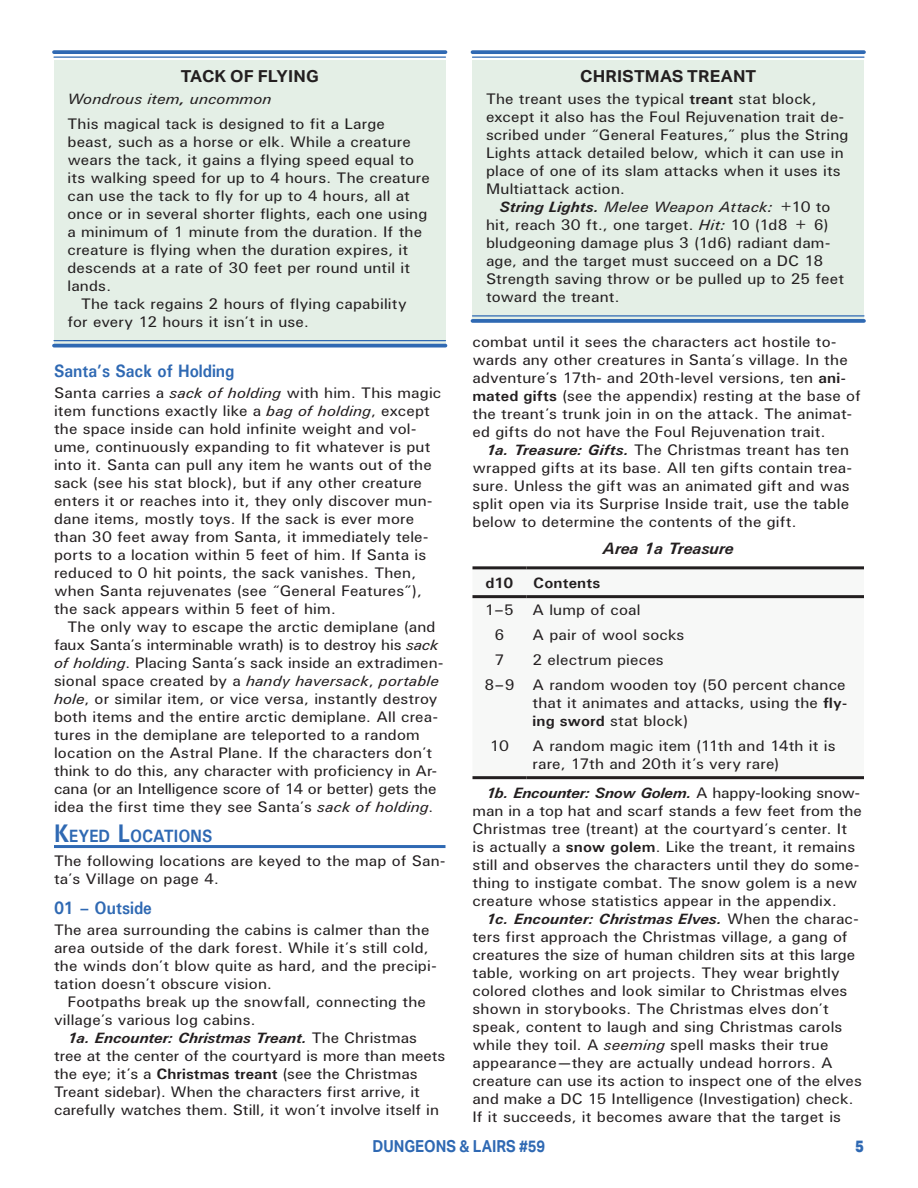
<style>
.page{position:relative;width:918px;height:1188px;background:#fff}
.page>*{position:absolute;margin:0;border:0;box-sizing:border-box;transform-origin:0 0}
.p_H4{font:700 18px "U001";color:#2f69b3;scale:.9 1}
.p_H3{font:700 17.85px "U001";color:#2f69b3;scale:.9 1}
.P_Breakout_Box_Title{font:700 16.5px "Aktiv Grotesk";letter-spacing:.01em;color:#231f20;scale:1.05 1}
.t1{font:700 16.5px "Aktiv Grotesk";color:#2f69b3;scale:.9 1}
.p_Table_Title{font:italic 700 16.5px "U001";color:#231f20}
.t2{font:800 16.5px "Aktiv Grotesk";color:#2f69b3;scale:.9 1}
.p_body{font:15px/18px "U001";letter-spacing:.005em;color:#231f20;scale:1.05 1}
.p_body_no_indent{font:15px/18px "U001";letter-spacing:.01em;color:#231f20;scale:1.05 1}
.p_Breakout_Box{font:15px/18px "U001";letter-spacing:.01em;color:#231f20;scale:1.05 1}
.p_table_body{font:15px/18px "U001";letter-spacing:.01em;color:#231f20;text-align:justify;scale:1.05 1}
.p_Breakout_Box-2{font:italic 15px "U001";letter-spacing:.005em;color:#231f20;scale:1.05 1}
.p_table_header{font:700 15px "U001";letter-spacing:.01em;color:#231f20;scale:1.05 1}
.s1{font-style:italic}
.s2{font-size:25.5px}
.s3{font-weight:700;font-style:italic}
.s4{font-weight:700}
</style>
<div class="page">
<div style="left:54px;top:61px;width:392px;height:283px;background:#e4efe6"></div>
<svg style="left:54px;top:344px;width:392px;height:4px;background:#487bbc"></svg>
<hr style="left:54px;top:340px;width:392px;height:1px;background:#2f69b3">
<svg style="left:54px;top:50px;width:392px;height:4px;background:#3b72b7"></svg>
<hr style="left:54px;top:56px;width:392px;height:2px;background:#2f69b3">
<hr style="left:54px;top:845px;width:392px;height:3px;background:#2f69b3">
<div style="left:472px;top:61px;width:392px;height:258px;background:#e4efe6"></div>
<svg style="left:472px;top:319px;width:392px;height:4px;background:#3b72b7"></svg>
<hr style="left:472px;top:315px;width:392px;height:2px;background:#2f69b3">
<svg style="left:472px;top:50px;width:392px;height:4px;background:#3d73b8"></svg>
<hr style="left:472px;top:57px;width:392px;height:1px;background:#2f69b3">
<svg style="left:472px;top:569px;width:392px;height:30px"></svg>
<hr style="left:472px;top:566px;width:54px;height:3px;background:#231f20">
<hr style="left:526px;top:566px;width:338px;height:3px;background:#231f20">
<hr style="left:472px;top:595px;width:54px;height:3px;background:#231f20">
<hr style="left:526px;top:595px;width:338px;height:3px;background:#231f20">
<hr style="left:472px;top:776px;width:54px;height:3px;background:#231f20">
<hr style="left:526px;top:776px;width:338px;height:3px;background:#231f20">
<p class="P_Breakout_Box_Title" style="left:181px;top:67px;width:133px">TACK OF FLYING</p>
<p class="p_Breakout_Box-2" style="left:68px;top:89px;width:196px">Wondrous item, uncommon</p>
<p class="p_Breakout_Box" style="left:68px;top:114px;width:347px">This magical tack is designed to fit a Large beast, such as a horse or elk. While a creature wears the tack, it gains a flying speed equal to its walking speed for up to 4 hours. The creature can use the tack to fly for up to 4 hours, all at once or in several shorter flights, each one using a minimum of 1 minute from the duration. If the creature is flying when the duration expires, it descends at a rate of 30 feet per round until it lands.</p>
<p class="p_Breakout_Box" style="left:68px;top:294px;width:325px;text-indent:14px">The tack regains 2 hours of flying capability for every 12 hours it isn’t in use.</p>
<p class="p_H4" style="left:54px;top:359px;width:202px">Santa’s Sack of Holding</p>
<p class="p_body_no_indent" style="left:54px;top:384px;width:370px">Santa carries a <span class="s1">sack of holding</span> with him. This magic item functions exactly like a <span class="s1">bag of holding</span>, except the space inside can hold infinite weight and vol&shy;ume, continuously expanding to fit whatever is put into it. Santa can pull any item he wants out of the sack (see his stat block), but if any other creature enters it or reaches into it, they only discover mun&shy;dane items, mostly toys. If the sack is ever more than 30 feet away from Santa, it immediately tele&shy;ports to a location within 5 feet of him. If Santa is reduced to 0 hit points, the sack vanishes. Then, when Santa rejuvenates (see “General Features”), the sack appears within 5 feet of him.</p>
<p class="p_body" style="left:54px;top:618px;width:372px;text-indent:14px">The only way to escape the arctic demiplane (and faux Santa’s interminable wrath) is to destroy his <span class="s1">sack of holding</span>. Placing Santa’s sack inside an extradimen&shy;sional space created by a <span class="s1">handy haversack</span>, <span class="s1">portable hole</span>, or similar item, or vice versa, instantly destroy both items and the entire arctic demiplane. All crea&shy;tures in the demiplane are teleported to a random location on the Astral Plane. If the characters don’t think to do this, any character with proficiency in Ar&shy;cana (or an Intelligence score of 14 or better) gets the idea the first time they see Santa’s <span class="s1">sack of holding</span>.</p>
<p class="p_H3" style="left:54px;top:824px;width:176px"><span class="s2">K</span>EYED <span class="s2">L</span>OCATIONS</p>
<p class="p_body_no_indent" style="left:54px;top:852px;width:374px">The following locations are keyed to the map of San&shy;ta’s Village on page 4.</p>
<p class="p_H4" style="left:54px;top:896px;width:110px">01 – Outside</p>
<p class="p_body_no_indent" style="left:54px;top:921px;width:366px">The area surrounding the cabins is calmer than the area outside of the dark forest. While it’s still cold, the winds don’t blow quite as hard, and the precipi&shy;tation doesn’t obscure vision.</p>
<p class="p_body" style="left:54px;top:993px;width:356px;text-indent:14px">Footpaths break up the snowfall, connecting the village’s various log cabins.</p>
<p class="p_body" style="left:54px;top:1029px;width:374px;text-indent:14px"><span class="s3">1a. Encounter: Christmas Treant.</span> The Christmas tree at the center of the courtyard is more than meets the eye; it’s a <span class="s4">Christmas treant</span> (see the Christmas Treant sidebar). When the characters first arrive, it carefully watches them. Still, it won’t involve itself in</p>
<p class="P_Breakout_Box_Title" style="left:580px;top:67px;width:169px">CHRISTMAS TREANT</p>
<p class="p_Breakout_Box" style="left:486px;top:90px;width:347px">The treant uses the typical <span class="s4">treant</span> stat block, except it also has the Foul Rejuvenation trait de&shy;scribed under “General Features,” plus the String Lights attack detailed below, which it can use in place of one of its slam attacks when it uses its Multiattack action.</p>
<p class="p_Breakout_Box" style="left:486px;top:198px;width:343px;text-indent:14px"><span class="s3">String Lights.</span> <span class="s1">Melee Weapon Attack:</span> +10 to hit, reach 30 ft., one target. <span class="s1">Hit:</span> 10 (1d8 + 6) bludgeoning damage plus 3 (1d6) radiant dam&shy;age, and the target must succeed on a DC 18<br>Strength saving throw or be pulled up to 25 feet toward the treant.</p>
<p class="p_body_no_indent" style="left:472px;top:333px;width:371px">combat until it sees the characters act hostile to&shy;wards any other creatures in Santa’s village. In the adventure’s 17th- and 20th-level versions, ten <span class="s4">ani&shy;mated gifts</span> (see the appendix) resting at the base of the treant’s trunk join in on the attack. The animat&shy;ed gifts do not have the Foul Rejuvenation trait.</p>
<p class="p_body" style="left:472px;top:441px;width:363px;text-indent:14px"><span class="s3">1a. Treasure: Gifts.</span> The Christmas treant has ten wrapped gifts at its base. All ten gifts contain trea&shy;sure. Unless the gift was an animated gift and was split open via its Surprise Inside trait, use the table below to determine the contents of the gift.</p>
<p class="p_Table_Title" style="left:603px;top:537px;width:132px">Area 1a Treasure</p>
<p class="p_table_header" style="left:486px;top:573px;width:28px">d10</p>
<p class="p_table_header" style="left:533px;top:573px;width:65px">Contents</p>
<p class="p_table_body" style="left:485px;top:601px;width:29px">1–5</p>
<p class="p_table_body" style="left:532px;top:601px;width:104px">A lump of coal</p>
<p class="p_table_body" style="left:495px;top:626px;width:11px">6</p>
<p class="p_table_body" style="left:532px;top:626px;width:146px">A pair of wool socks</p>
<p class="p_table_body" style="left:495px;top:651px;width:11px">7</p>
<p class="p_table_body" style="left:532px;top:651px;width:126px">2 electrum pieces</p>
<p class="p_table_body" style="left:484px;top:676px;width:30px">8–9</p>
<p class="p_table_body" style="left:532px;top:676px;width:301px">A random wooden toy (50 percent chance that it animates and attacks, using the <span class="s4">fly&shy;ing sword</span> stat block)</p>
<p class="p_table_body" style="left:490px;top:737px;width:20px">10</p>
<p class="p_table_body" style="left:532px;top:737px;width:290px">A random magic item (11th and 14th it is rare, 17th and 20th it’s very rare)</p>
<p class="p_body" style="left:472px;top:784px;width:372px;text-indent:14px"><span class="s3">1b. Encounter: Snow Golem.</span> A happy-looking snow&shy;man in a top hat and scarf stands a few feet from the Christmas tree (treant) at the courtyard’s center. It is actually a <span class="s4">snow golem</span>. Like the treant, it remains still and observes the characters until they do some&shy;thing to instigate combat. The snow golem is a new creature whose statistics appear in the appendix.</p>
<p class="p_body" style="left:472px;top:910px;width:372px;text-indent:14px"><span class="s3">1c. Encounter: Christmas Elves.</span> When the charac&shy;ters first approach the Christmas village, a gang of creatures the size of human children sits at this large table, working on art projects. They wear brightly colored clothes and look similar to Christmas elves shown in storybooks. The Christmas elves don’t speak, content to laugh and sing Christmas carols while they toil. A <span class="s1">seeming</span> spell masks their true appearance—they are actually undead horrors. A creature can use its action to inspect one of the elves and make a DC 15 Intelligence (Investigation) check.<br>If it succeeds, it becomes aware that the target is</p>
<p class="t1" style="left:373px;top:1137px;width:193px">DUNGEONS &amp; LAIRS #59</p>
<p class="t2" style="left:855px;top:1137px;width:11px">5</p>
</div>
